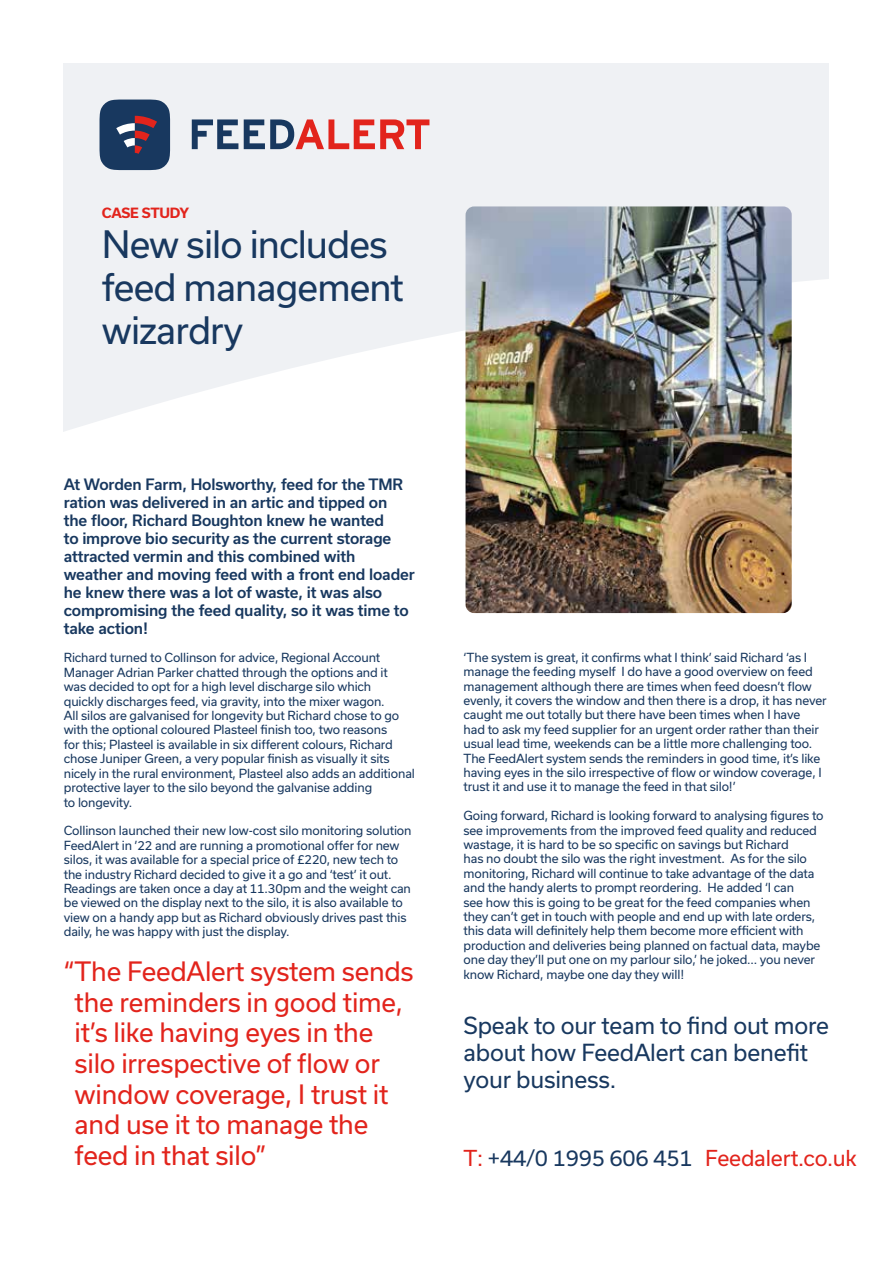
<style>
.page{position:relative;width:893px;height:1263px;background:#fff}
.page>*{position:absolute;margin:0;border:0;box-sizing:border-box;transform-origin:0 0}
.t1{font:36.15px/43.3px "Usual";letter-spacing:-.025em;color:#18385f}
.t2{font:25.5px/30.6px "Usual";letter-spacing:-.01em;color:#e2241c}
.t3{font:22.5px/27px "Usual";letter-spacing:-.01em;color:#18385f}
.t4{font:21px "Usual";letter-spacing:-.01em;color:#e2241c}
.t5{font:500 15px/18px "Usual";letter-spacing:-.01em;color:#18385f}
.t6{font:700 13.5px "Usual";letter-spacing:-.025em;color:#e2241c}
.t7{font:12px/14.4px "Usual";letter-spacing:-.01em;color:#18385f}
.s1{color:#18385f}
</style>
<div class="page">
<div style="left:64px;top:64px;width:765px;height:685px;background:#eff1f4"></div>
<svg style="left:63px;top:263px;width:766px;height:486px;fill:#fff"></svg>
<svg style="left:100px;top:100px;width:70px;height:70px;background:#364667"></svg>
<svg style="left:192px;top:119px;width:46px;height:30px"></svg>
<svg style="left:244px;top:119px;width:185px;height:30px"></svg>
<img style="left:466px;top:206px;width:326px;height:407px">
<p class="t6" style="left:102px;top:205px;width:89px">CASE STUDY</p>
<h1 class="t1" style="left:102px;top:222px;width:303px">New silo includes feed management wizardry</h1>
<p class="t5" style="left:64px;top:475px;width:353px">At Worden Farm, Holsworthy, feed for the TMR ration was delivered in an artic and tipped on<br>the floor, Richard Boughton knew he wanted<br>to improve bio security as the current storage attracted vermin and this combined with weather and moving feed with a front end loader he knew there was a lot of waste, it was also compromising the feed quality, so it was time to take action!</p>
<p class="t7" style="left:64px;top:651px;width:353px">Richard turned to Collinson for advice, Regional Account Manager Adrian Parker chatted through the options and it<br>was decided to opt for a high level discharge silo which<br>quickly discharges feed, via gravity, into the mixer wagon.<br>All silos are galvanised for longevity but Richard chose to go with the optional coloured Plasteel finish too, two reasons<br>for this; Plasteel is available in six different colours, Richard chose Juniper Green, a very popular finish as visually it sits nicely in the rural environment, Plasteel also adds an additional protective layer to the silo beyond the galvanise adding<br>to longevity.</p>
<p class="t7" style="left:64px;top:823px;width:349px">Collinson launched their new low-cost silo monitoring solution FeedAlert in ’22 and are running a promotional offer for new silos, it was available for a special price of £220, new tech to the industry Richard decided to give it a go and ‘test’ it out.<br>Readings are taken once a day at 11.30pm and the weight can be viewed on the display next to the silo, it is also available to view on a handy app but as Richard obviously drives past this daily, he was happy with just the display.</p>
<h2 class="t2" style="left:75px;top:956px;width:341px;text-indent:-11px">“The FeedAlert system sends the reminders in good time, it’s like having eyes in the silo irrespective of flow or window coverage, I trust it and use it to manage the feed in that silo”</h2>
<p class="t7" style="left:463px;top:650px;width:365px">‘The system is great, it confirms what I think’ said Richard ‘as I manage the feeding myself I do have a good overview on feed management although there are times when feed doesn’t flow evenly, it covers the window and then there is a drop, it has never caught me out totally but there have been times when I have<br>had to ask my feed supplier for an urgent order rather than their usual lead time, weekends can be a little more challenging too.<br>The FeedAlert system sends the reminders in good time, it’s like having eyes in the silo irrespective of flow or window coverage, I trust it and use it to manage the feed in that silo!’</p>
<p class="t7" style="left:463px;top:808px;width:362px">Going forward, Richard is looking forward to analysing figures to see improvements from the improved feed quality and reduced wastage, it is hard to be so specific on savings but Richard<br>has no doubt the silo was the right investment. As for the silo monitoring, Richard will continue to take advantage of the data and the handy alerts to prompt reordering. He added ‘I can<br>see how this is going to be great for the feed companies when they can’t get in touch with people and end up with late orders, this data will definitely help them become more efficient with production and deliveries being planned on factual data, maybe one day they’ll put one on my parlour silo,’ he joked... you never know Richard, maybe one day they will!</p>
<h3 class="t3" style="left:463px;top:1012px;width:367px">Speak to our team to find out more about how FeedAlert can benefit your business.</h3>
<h3 class="t4" style="left:463px;top:1146px;width:395px">T: <span class="s1">+44/0 1995 606 451</span> Feedalert.co.uk</h3>
</div>
